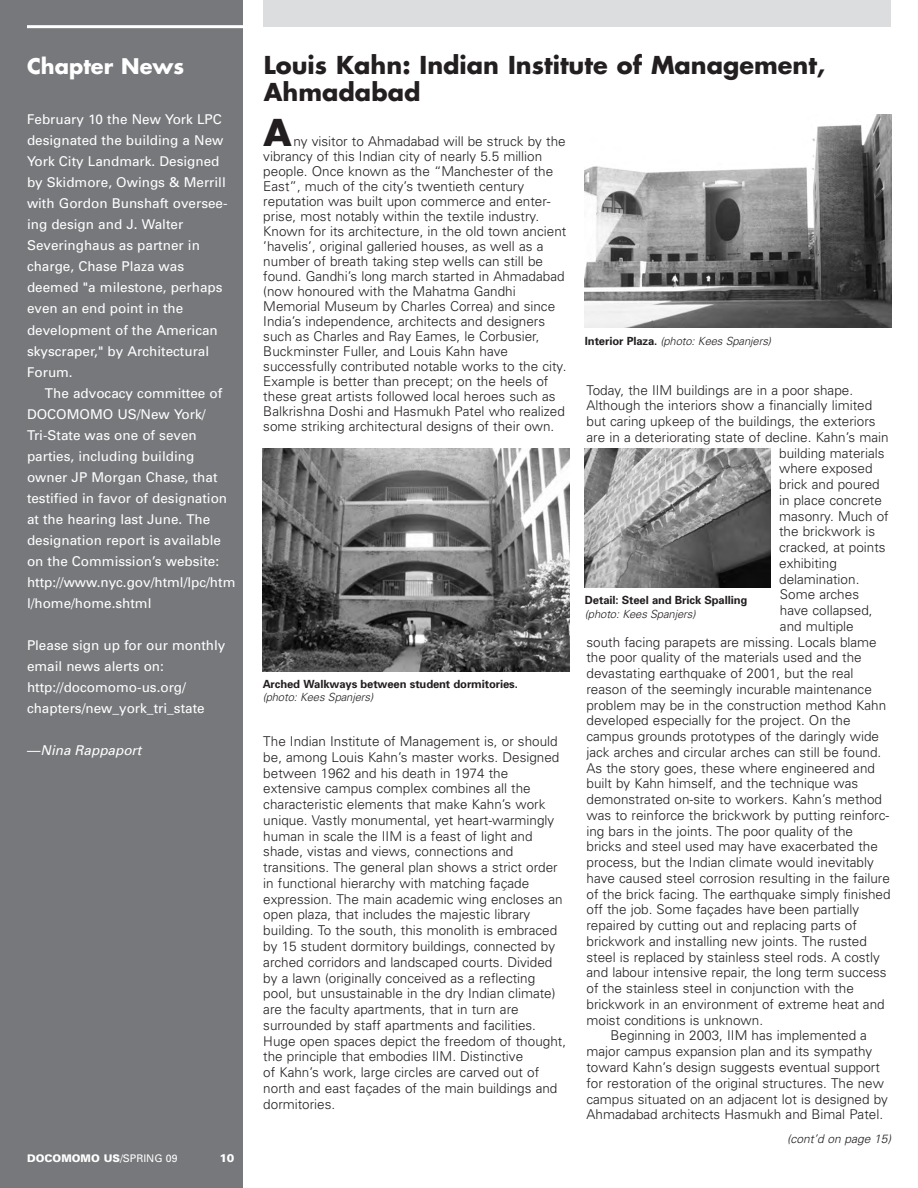
<style>
.page{position:relative;width:918px;height:1188px;background:#fff}
.page>*{position:absolute;margin:0;border:0;box-sizing:border-box;transform-origin:0 0}
.t1{font:700 36px "Futura Std";color:#231f20}
.t2{font:700 24px/27px "Futura Std";color:#231f20}
.t3{font:700 21px "Futura Std";color:#fff}
.t4{font:300 13.5px/15.8px "Univers";color:#231f20}
.t5{font:13.5px/21px "Univers";color:#fff}
.t6{font:italic 13.5px "Univers";color:#fff}
.t7{font:italic 300 12px "Univers";color:#231f20}
.t8{font:italic 300 11.25px "Univers";letter-spacing:-.01em;color:#231f20}
.t9{font:700 11.25px "Univers";letter-spacing:-.01em;color:#231f20}
.t10{font:900 11.25px "Univers";color:#fff}
.t11{font:900 10.5px "Univers";color:#fff}
.s1{font-style:normal}
.s2{font-weight:400}
.s3{font-weight:700;font-style:normal}
</style>
<div class="page">
<div style="left:263px;top:0;width:628px;height:27px;background:#dcdddf"></div>
<div style="left:0;top:0;width:243px;height:1188px;background:#76787b"></div>
<hr style="left:27px;top:25px;width:216px;height:3px;background:#fff">
<img style="left:584px;top:115px;width:308px;height:213px">
<img style="left:584px;top:449px;width:186px;height:139px">
<img style="left:263px;top:449px;width:306px;height:222px">
<h3 class="t3" style="left:27px;top:56px;width:159px">Chapter News</h3>
<p class="t5" style="left:27px;top:110px;width:202px">February 10 the New York LPC designated the building a New<br>York City Landmark. Designed by Skidmore, Owings &amp; Merrill with Gordon Bunshaft oversee&shy;ing design and J. Walter<br>Severinghaus as partner in charge, Chase Plaza was deemed "a milestone, perhaps even an end point in the development of the American skyscraper," by Architectural<br>Forum.</p>
<p class="t5" style="left:27px;top:383px;width:210px;text-indent:18px">The advocacy committee of<br>DOCOMOMO US/New York/<br>Tri-State was one of seven parties, including building owner JP Morgan Chase, that testified in favor of designation at the hearing last June. The designation report is available on the Commission’s website: http://www.nyc.gov/html/lpc/htm l/home/home.shtml</p>
<p class="t5" style="left:27px;top:636px;width:200px">Please sign up for our monthly email news alerts on: http://docomomo-us.org/ chapters/new_york_tri_state</p>
<p class="t6" style="left:27px;top:745px;width:116px"><span class="s1">—</span>Nina Rappaport</p>
<p class="t11" style="left:27px;top:1154px;width:152px">DOCOMOMO US<span class="s2">/SPRING 09</span></p>
<p class="t10" style="left:219px;top:1153px;width:17px">10</p>
<h2 class="t2" style="left:264px;top:54px;width:563px">Louis Kahn: Indian Institute of Management,<br>Ahmadabad</h2>
<h1 class="t1" style="left:263px;top:116px;width:30px">A</h1>
<p class="t4" style="left:263px;top:135px;width:305px;line-height:15px;text-indent:30px">ny visitor to Ahmadabad will be struck by the vibrancy of this Indian city of nearly 5.5 million people. Once known as the “Manchester of the East”, much of the city’s twentieth century reputation was built upon commerce and enter&shy;prise, most notably within the textile industry.<br>Known for its architecture, in the old town ancient ’havelis’, original galleried houses, as well as a number of breath taking step wells can still be found. Gandhi’s long march started in Ahmadabad (now honoured with the Mahatma Gandhi Memorial Museum by Charles Correa) and since India’s independence, architects and designers such as Charles and Ray Eames, le Corbusier, Buckminster Fuller, and Louis Kahn have successfully contributed notable works to the city.<br>Example is better than precept; on the heels of these great artists followed local heroes such as Balkrishna Doshi and Hasmukh Patel who realized some striking architectural designs of their own.</p>
<p class="t9" style="left:263px;top:680px;width:257px">Arched Walkways between student dormitories.</p>
<p class="t8" style="left:263px;top:693px;width:112px">(photo: Kees Spanjers)</p>
<p class="t4" style="left:263px;top:735px;width:304px">The Indian Institute of Management is, or should be, among Louis Kahn’s master works. Designed between 1962 and his death in 1974 the extensive campus complex combines all the characteristic elements that make Kahn’s work unique. Vastly monumental, yet heart-warmingly human in scale the IIM is a feast of light and shade, vistas and views, connections and transitions. The general plan shows a strict order in functional hierarchy with matching façade expression. The main academic wing encloses an open plaza, that includes the majestic library building. To the south, this monolith is embraced by 15 student dormitory buildings, connected by arched corridors and landscaped courts. Divided by a lawn (originally conceived as a reflecting pool, but unsustainable in the dry Indian climate) are the faculty apartments, that in turn are surrounded by staff apartments and facilities.<br>Huge open spaces depict the freedom of thought, the principle that embodies IIM. Distinctive<br>of Kahn’s work, large circles are carved out of north and east façades of the main buildings and dormitories.</p>
<p class="t8" style="left:585px;top:337px;width:188px"><span class="s3">Interior Plaza.</span> (photo: Kees Spanjers)</p>
<p class="t4" style="left:586px;top:383px;width:268px">Today, the IIM buildings are in a poor shape.</p>
<p class="t4" style="left:586px;top:399px;width:287px">Although the interiors show a financially limited</p>
<p class="t4" style="left:586px;top:415px;width:291px">but caring upkeep of the buildings, the exteriors</p>
<p class="t4" style="left:586px;top:430px;width:304px">are in a deteriorating state of decline. Kahn’s main</p>
<p class="t4" style="left:779px;top:446px;width:107px">building materials</p>
<p class="t4" style="left:779px;top:462px;width:95px">where exposed</p>
<p class="t4" style="left:779px;top:478px;width:102px">brick and poured</p>
<p class="t4" style="left:779px;top:493px;width:104px">in place concrete</p>
<p class="t4" style="left:779px;top:509px;width:111px">masonry. Much of</p>
<p class="t4" style="left:779px;top:525px;width:97px">the brickwork is</p>
<p class="t4" style="left:779px;top:541px;width:108px">cracked, at points</p>
<p class="t4" style="left:779px;top:556px;width:59px">exhibiting</p>
<p class="t4" style="left:779px;top:572px;width:82px">delamination.</p>
<p class="t4" style="left:780px;top:588px;width:81px">Some arches</p>
<p class="t4" style="left:780px;top:604px;width:94px">have collapsed,</p>
<p class="t4" style="left:780px;top:619px;width:75px">and multiple</p>
<p class="t4" style="left:586px;top:635px;width:292px">south facing parapets are missing. Locals blame</p>
<p class="t4" style="left:586px;top:651px;width:277px">the poor quality of the materials used and the</p>
<p class="t4" style="left:586px;top:667px;width:269px">devastating earthquake of 2001, but the real</p>
<p class="t4" style="left:586px;top:682px;width:287px">reason of the seemingly incurable maintenance</p>
<p class="t4" style="left:586px;top:698px;width:301px">problem may be in the construction method Kahn</p>
<p class="t4" style="left:586px;top:714px;width:266px">developed especially for the project. On the</p>
<p class="t4" style="left:586px;top:730px;width:294px">campus grounds prototypes of the daringly wide</p>
<p class="t4" style="left:586px;top:745px;width:296px">jack arches and circular arches can still be found.</p>
<p class="t4" style="left:586px;top:761px;width:290px">As the story goes, these where engineered and</p>
<p class="t4" style="left:586px;top:777px;width:273px">built by Kahn himself, and the technique was</p>
<p class="t4" style="left:586px;top:793px;width:297px">demonstrated on-site to workers. Kahn’s method</p>
<p class="t4" style="left:586px;top:808px;width:304px">was to reinforce the brickwork by putting reinforc-</p>
<p class="t4" style="left:586px;top:824px;width:268px">ing bars in the joints. The poor quality of the</p>
<p class="t4" style="left:586px;top:840px;width:293px">bricks and steel used may have exacerbated the</p>
<p class="t4" style="left:586px;top:856px;width:289px">process, but the Indian climate would inevitably</p>
<p class="t4" style="left:586px;top:871px;width:305px">have caused steel corrosion resulting in the failure</p>
<p class="t4" style="left:586px;top:887px;width:306px">of the brick facing. The earthquake simply finished</p>
<p class="t4" style="left:586px;top:903px;width:274px">off the job. Some façades have been partially</p>
<p class="t4" style="left:586px;top:919px;width:272px">repaired by cutting out and replacing parts of</p>
<p class="t4" style="left:586px;top:935px;width:282px">brickwork and installing new joints. The rusted</p>
<p class="t4" style="left:586px;top:950px;width:295px">steel is replaced by stainless steel rods. A costly</p>
<p class="t4" style="left:586px;top:966px;width:302px">and labour intensive repair, the long term success</p>
<p class="t4" style="left:586px;top:982px;width:269px">of the stainless steel in conjunction with the</p>
<p class="t4" style="left:586px;top:998px;width:300px">brickwork in an environment of extreme heat and</p>
<p class="t4" style="left:586px;top:1013px;width:178px">moist conditions is unknown.</p>
<p class="t4" style="left:610px;top:1029px;width:258px">Beginning in 2003, IIM has implemented a</p>
<p class="t4" style="left:586px;top:1045px;width:287px">major campus expansion plan and its sympathy</p>
<p class="t4" style="left:586px;top:1061px;width:295px">toward Kahn’s design suggests eventual support</p>
<p class="t4" style="left:586px;top:1076px;width:299px">for restoration of the original structures. The new</p>
<p class="t4" style="left:586px;top:1092px;width:303px">campus situated on an adjacent lot is designed by</p>
<p class="t4" style="left:586px;top:1108px;width:298px">Ahmadabad architects Hasmukh and Bimal Patel.</p>
<p class="t9" style="left:585px;top:596px;width:164px">Detail: Steel and Brick Spalling</p>
<p class="t8" style="left:585px;top:610px;width:112px">(photo: Kees Spanjers)</p>
<p class="t7" style="left:787px;top:1134px;width:105px">(cont’d on page 15)</p>
</div>
